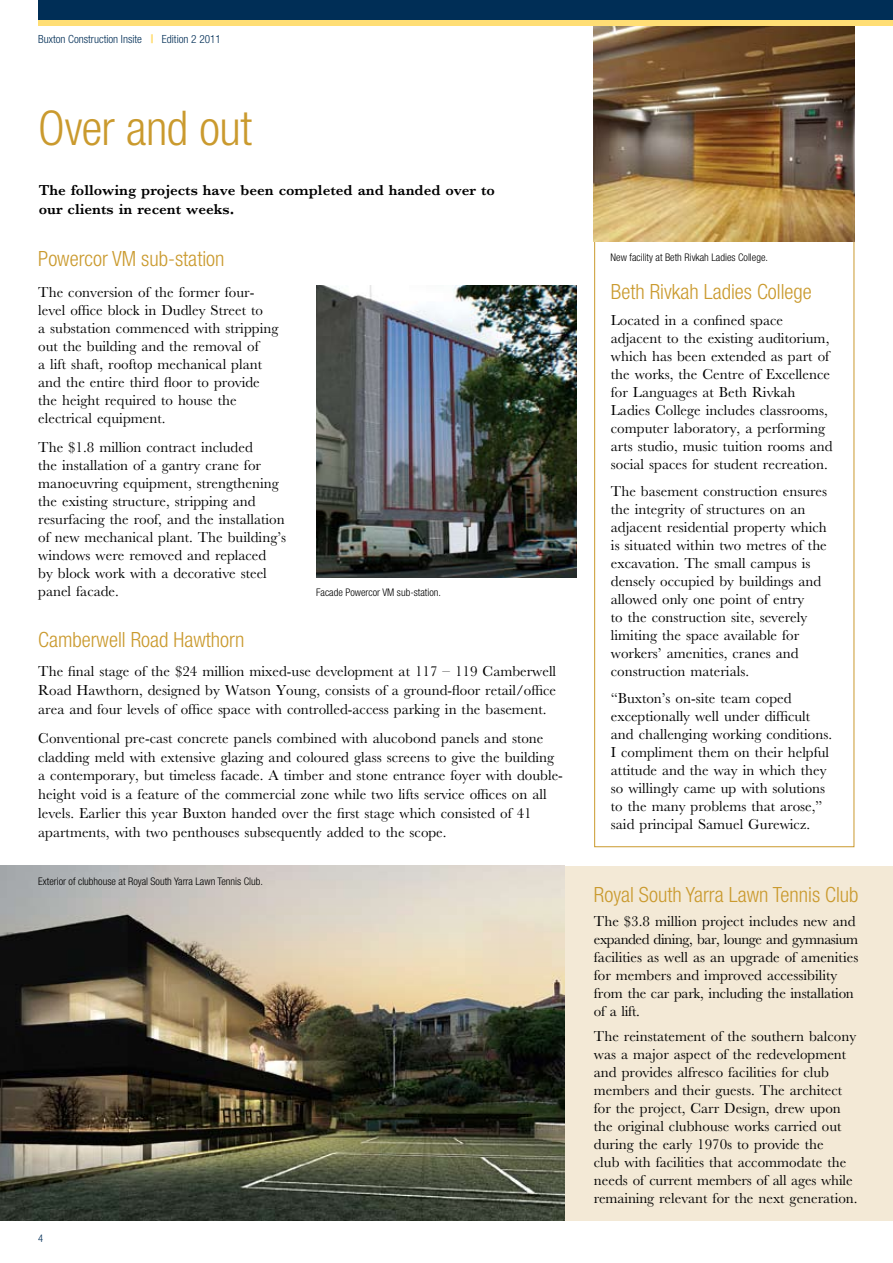
<style>
.page{position:relative;width:893px;height:1263px;background:#fff}
.page>*{position:absolute;margin:0;border:0;box-sizing:border-box;transform-origin:0 0}
.t1{font:300 condensed 48px "Helvetica Neue";letter-spacing:-.015em;color:#ca9a2e}
.t2{font:300 condensed 21px "Helvetica Neue";color:#ca9a2e}
.t3{font:15px/18px "M Baskerville";color:#000}
.t4{font:600 15px/18.8px "M Baskerville";color:#000}
.t5{font:300 condensed 11.25px "Helvetica Neue";color:#002e56}
.t6{font:300 condensed 10.5px "Helvetica Neue";color:#000}
.t7{font:300 condensed 10.5px "Helvetica Neue";color:#002e56}
.s1{font-weight:900;font-size:12px;color:#ffde75}
.s2{font-size:16.5px}
</style>
<div class="page">
<img style="left:594px;top:25px;width:261px;height:217px">
<div style="left:0;top:865px;width:893px;height:355px;background:#f3e9d6"></div>
<div style="left:38px;top:6px;width:855px;height:19px;background:linear-gradient(to right,#ffde75,#ffde75)"></div>
<div style="left:38px;top:0;width:855px;height:19px;background:#002e56"></div>
<img style="left:0;top:865px;width:564px;height:355px">
<img style="left:316px;top:286px;width:261px;height:292px">
<p class="t5" style="left:38px;top:33px;width:184px">Buxton Construction Insite <span class="s1">|</span> Edition 2 2011</p>
<h1 class="t1" style="left:38px;top:100px;width:215px">Over and out</h1>
<p class="t4" style="left:39px;top:181px;width:458px">The following projects have been completed and handed over to our clients in recent weeks<span class="s2">.</span></p>
<h2 class="t2" style="left:38px;top:246px;width:188px">Powercor VM sub-station</h2>
<p class="t3" style="left:38px;top:283px;width:242px">The conversion of the former four&shy;level office block in Dudley Street to<br>a substation commenced with stripping out the building and the removal of<br>a lift shaft, rooftop mechanical plant and the entire third floor to provide the height required to house the electrical equipment.</p>
<p class="t3" style="left:38px;top:438px;width:249px">The $1.8 million contract included<br>the installation of a gantry crane for manoeuvring equipment, strengthening the existing structure, stripping and resurfacing the roof, and the installation of new mechanical plant. The building’s windows were removed and replaced<br>by block work with a decorative steel panel facade.</p>
<p class="t6" style="left:316px;top:586px;width:126px">Facade Powercor VM sub-station.</p>
<h2 class="t2" style="left:38px;top:627px;width:208px">Camberwell Road Hawthorn</h2>
<p class="t3" style="left:38px;top:662px;width:519px;line-height:18.8px;text-align:justify">The final stage of the $24 million mixed-use development at 117 – 119 Camberwell Road Hawthorn, designed by Watson Young, consists of a ground-floor retail/office area and four levels of office space with controlled-access parking in the basement.</p>
<p class="t3" style="left:38px;top:729px;width:526px;line-height:18.8px">Conventional pre-cast concrete panels combined with alucobond panels and stone cladding meld with extensive glazing and coloured glass screens to give the building a contemporary, but timeless facade. A timber and stone entrance foyer with double&shy;height void is a feature of the commercial zone while two lifts service offices on all levels. Earlier this year Buxton handed over the first stage which consisted of 41 apartments, with two penthouses subsequently added to the scope.</p>
<p class="t6" style="left:38px;top:875px;width:226px">Exterior of clubhouse at Royal South Yarra Lawn Tennis Club.</p>
<p class="t7" style="left:38px;top:1232px;width:7px">4</p>
<p class="t6" style="left:611px;top:251px;width:159px">New facility at Beth Rivkah Ladies College.</p>
<h2 class="t2" style="left:611px;top:279px;width:202px">Beth Rivkah Ladies College</h2>
<p class="t3" style="left:611px;top:312px;width:223px">Located in a confined space adjacent to the existing auditorium, which has been extended as part of the works, the Centre of Excellence for Languages at Beth Rivkah Ladies College includes classrooms, computer laboratory, a performing arts studio, music tuition rooms and social spaces for student recreation.</p>
<p class="t3" style="left:611px;top:482px;width:218px">The basement construction ensures the integrity of structures on an adjacent residential property which is situated within two metres of the excavation. The small campus is densely occupied by buildings and allowed only one point of entry<br>to the construction site, severely limiting the space available for workers’ amenities, cranes and construction materials.</p>
<p class="t3" style="left:611px;top:689px;width:223px">“Buxton’s on-site team coped exceptionally well under difficult and challenging working conditions.<br>I compliment them on their helpful attitude and the way in which they so willingly came up with solutions to the many problems that arose,” said principal Samuel Gurewicz.</p>
<h2 class="t2" style="left:594px;top:882px;width:266px">Royal South Yarra Lawn Tennis Club</h2>
<p class="t3" style="left:594px;top:912px;width:266px">The $3.8 million project includes new and expanded dining, bar, lounge and gymnasium facilities as well as an upgrade of amenities for members and improved accessibility from the car park, including the installation of a lift.</p>
<p class="t3" style="left:594px;top:1027px;width:265px">The reinstatement of the southern balcony was a major aspect of the redevelopment and provides alfresco facilities for club members and their guests. The architect for the project, Carr Design, drew upon the original clubhouse works carried out during the early 1970s to provide the<br>club with facilities that accommodate the needs of current members of all ages while remaining relevant for the next generation.</p>
</div>
